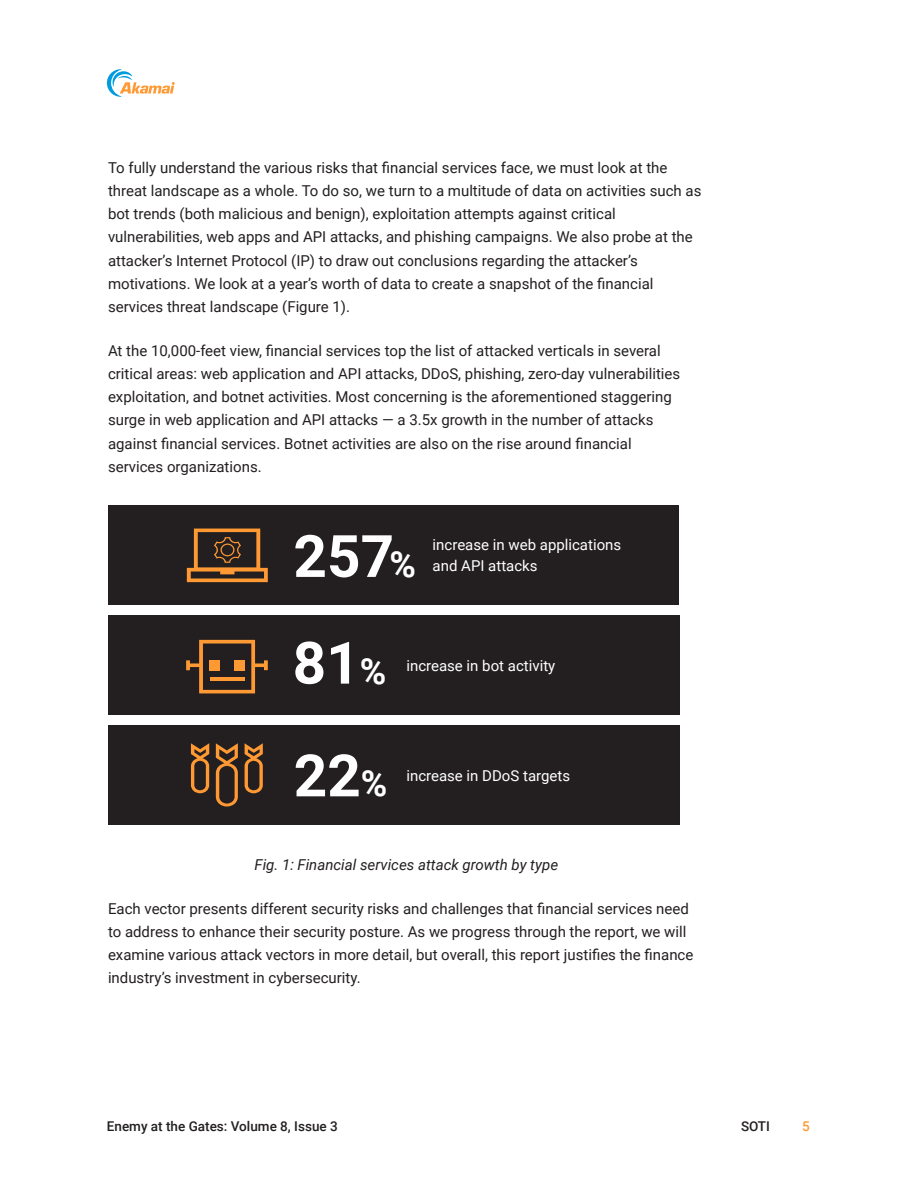
<style>
.page{position:relative;width:918px;height:1188px;background:#fff}
.page>*{position:absolute;margin:0;border:0;box-sizing:border-box;transform-origin:0 0}
.Body{font:700 58.5px "Roboto";color:#fff}
.Body-2{font:15px/23.2px "Roboto";color:#231f20}
.Body-3{font:15px/21px "Roboto";color:#fff}
.Fig_lable{font:italic 15px "Roboto";color:#231f20}
.t1{font:500 13.5px "Roboto";color:#231f20}
.t2{font:500 13.5px "Roboto";color:#f93}
.s1{font-size:36px}
</style>
<div class="page">
<svg style="left:107px;top:69px;width:68px;height:28px"></svg>
<div style="left:108px;top:506px;width:571px;height:99px;background:#231f20"></div>
<div style="left:108px;top:615px;width:571px;height:100px;background:#231f20"></div>
<div style="left:108px;top:725px;width:571px;height:100px;background:#231f20"></div>
<svg style="left:187px;top:529px;width:81px;height:53px"></svg>
<svg style="left:186px;top:640px;width:82px;height:53px"></svg>
<hr style="left:210px;top:677px;width:35px;height:4px;background:#f93">
<svg style="left:216px;top:743px;width:22px;height:64px"></svg>
<svg style="left:245px;top:743px;width:18px;height:50px"></svg>
<svg style="left:191px;top:743px;width:18px;height:50px"></svg>
<p class="Body-2" style="left:108px;top:155px;width:595px">To fully understand the various risks that financial services face, we must look at the threat landscape as a whole. To do so, we turn to a multitude of data on activities such as bot trends (both malicious and benign), exploitation attempts against critical vulnerabilities, web apps and API attacks, and phishing campaigns. We also probe at the attacker’s Internet Protocol (IP) to draw out conclusions regarding the attacker’s motivations. We look at a year’s worth of data to create a snapshot of the financial services threat landscape (Figure 1).</p>
<p class="Body-2" style="left:108px;top:338px;width:574px">At the 10,000-feet view, financial services top the list of attacked verticals in several critical areas: web application and API attacks, DDoS, phishing, zero-day vulnerabilities exploitation, and botnet activities. Most concerning is the aforementioned staggering surge in web application and API attacks — a 3.5x growth in the number of attacks against financial services. Botnet activities are also on the rise around financial services organizations.</p>
<p class="Body" style="left:293px;top:515px;width:124px">257<span class="s1">%</span></p>
<p class="Body-3" style="left:433px;top:534px;width:190px">increase in web applications and API attacks</p>
<p class="Body" style="left:293px;top:622px;width:95px">81<span class="s1">%</span></p>
<p class="Body-3" style="left:406px;top:654px;width:150px">increase in bot activity</p>
<p class="Body" style="left:294px;top:735px;width:95px">22<span class="s1">%</span></p>
<p class="Body-3" style="left:406px;top:765px;width:165px">increase in DDoS targets</p>
<p class="Fig_lable" style="left:255px;top:854px;width:305px">Fig. 1: Financial services attack growth by type</p>
<p class="Body-2" style="left:108px;top:896px;width:587px">Each vector presents different security risks and challenges that financial services need to address to enhance their security posture. As we progress through the report, we will examine various attack vectors in more detail, but overall, this report justifies the finance industry’s investment in cybersecurity.</p>
<p class="t1" style="left:107px;top:1117px;width:232px">Enemy at the Gates: Volume 8, Issue 3</p>
<p class="t1" style="left:741px;top:1117px;width:30px">SOTI</p>
<p class="t2" style="left:802px;top:1117px;width:9px">5</p>
</div>
